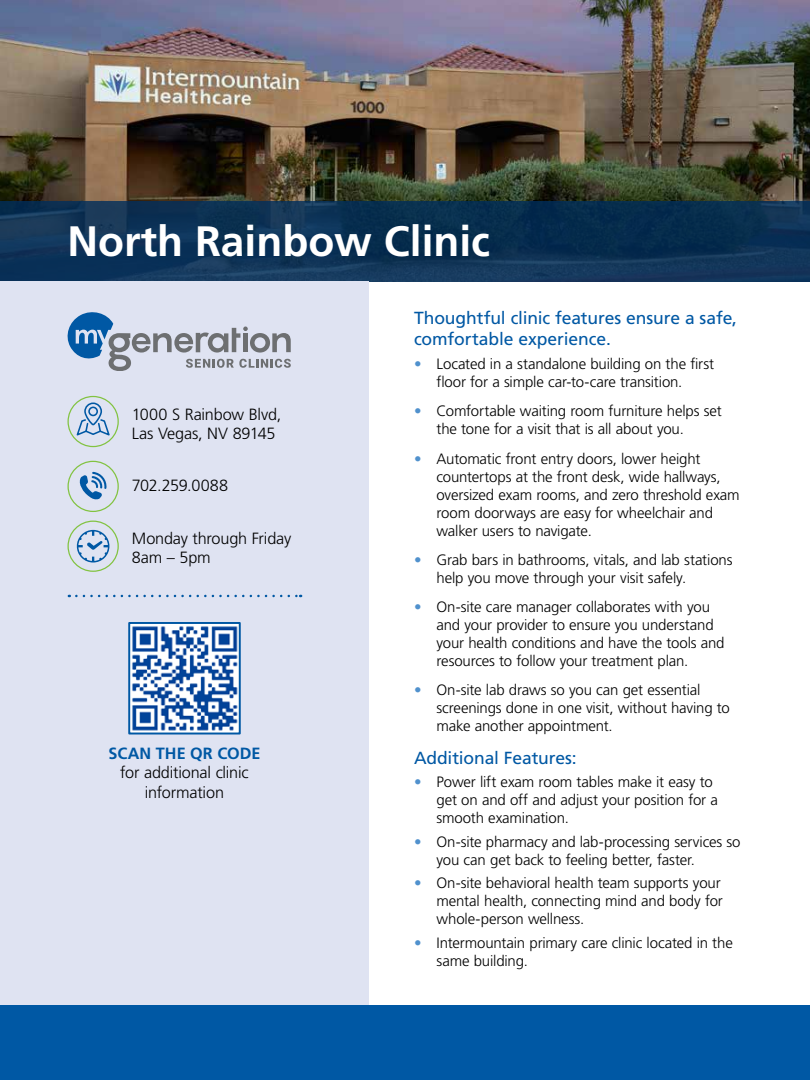
<style>
.page{position:relative;width:810px;height:1080px;background:#fff}
.page>*{position:absolute;margin:0;border:0;box-sizing:border-box;transform-origin:0 0}
.t1{font:700 42.5px "Frutiger LT Std";color:#fff}
.t2{font:17.5px/21px "Frutiger LT Std";letter-spacing:-.005em;color:#0058a4}
.t3{font:300 16.25px/18.8px "Frutiger LT Std";letter-spacing:-.01em;color:#000}
.t4{font:700 16.25px "Frutiger LT Std";color:#0058a4}
.t5{font:300 16.25px "Frutiger LT Std";letter-spacing:-.03em;color:#000}
.t6{font:300 15px/18px "Frutiger LT Std";letter-spacing:-.01em;color:#000}
.s1{font-weight:400;color:#5091cd}
</style>
<div class="page">
<div style="left:0;top:1005px;width:810px;height:75px;background:#0058a4"></div>
<img style="left:0;top:0;width:810px;height:201px">
<svg style="left:0;top:201px;width:810px;height:80px;background:#0c3154"></svg>
<div style="left:0;top:281px;width:369px;height:724px;background:#dfe3f2"></div>
<svg style="left:68px;top:312px;width:223px;height:59px"></svg>
<img style="left:131px;top:625px;width:107px;height:106px">
<div style="left:128px;top:622px;width:113px;height:112px;border:2px solid #0058a4"></div>
<svg style="left:75px;top:402px;width:36px;height:34px"></svg>
<svg style="left:75px;top:530px;width:35px;height:33px"></svg>
<div style="left:67px;top:396px;width:52px;height:51px;border:1px solid #82c341;border-radius:50%"></div>
<div style="left:67px;top:461px;width:52px;height:51px;border:1px solid #82c341;border-radius:50%"></div>
<div style="left:67px;top:521px;width:52px;height:51px;border:1px solid #82c341;border-radius:50%"></div>
<svg style="left:76px;top:595px;width:225px;height:2px"></svg>
<svg style="left:80px;top:472px;width:27px;height:28px"></svg>
<h1 class="t1" style="left:68px;top:216px;width:424px">North Rainbow Clinic</h1>
<p class="t3" style="left:132px;top:405px;width:151px">1000 S Rainbow Blvd,<br>Las Vegas, NV 89145</p>
<p class="t5" style="left:132px;top:476px;width:98px">702.259.0088</p>
<p class="t3" style="left:132px;top:529px;width:161px">Monday through Friday<br>8am – 5pm</p>
<p class="t4" style="left:108px;top:743px;width:154px">SCAN THE QR CODE</p>
<p class="t3" style="left:120px;top:763px;width:130px;line-height:19.5px;text-align:center">for additional clinic information</p>
<p class="t2" style="left:414px;top:308px;width:325px">Thoughtful clinic features ensure a safe, comfortable experience.</p>
<p class="t6" style="left:437px;top:355px;width:279px;text-indent:-22px"><span class="s1">•</span> Located in a standalone building on the first floor for a simple car-to-care transition.</p>
<p class="t6" style="left:437px;top:402px;width:287px;text-indent:-22px"><span class="s1">•</span> Comfortable waiting room furniture helps set the tone for a visit that is all about you.</p>
<p class="t6" style="left:437px;top:450px;width:305px;text-indent:-22px"><span class="s1">•</span> Automatic front entry doors, lower height countertops at the front desk, wide hallways, oversized exam rooms, and zero threshold exam room doorways are easy for wheelchair and walker users to navigate.</p>
<p class="t6" style="left:437px;top:551px;width:298px;text-indent:-22px"><span class="s1">•</span> Grab bars in bathrooms, vitals, and lab stations help you move through your visit safely.</p>
<p class="t6" style="left:437px;top:598px;width:290px;text-indent:-22px"><span class="s1">•</span> On-site care manager collaborates with you and your provider to ensure you understand your health conditions and have the tools and resources to follow your treatment plan.</p>
<p class="t6" style="left:437px;top:681px;width:295px;text-indent:-22px"><span class="s1">•</span> On-site lab draws so you can get essential screenings done in one visit, without having to make another appointment.</p>
<p class="t2" style="left:414px;top:747px;width:164px">Additional Features:</p>
<p class="t6" style="left:437px;top:773px;width:283px;text-indent:-22px"><span class="s1">•</span> Power lift exam room tables make it easy to get on and off and adjust your position for a smooth examination.</p>
<p class="t6" style="left:437px;top:833px;width:306px;text-indent:-22px"><span class="s1">•</span> On-site pharmacy and lab-processing services so you can get back to feeling better, faster.</p>
<p class="t6" style="left:437px;top:874px;width:288px;text-indent:-22px"><span class="s1">•</span> On-site behavioral health team supports your mental health, connecting mind and body for whole-person wellness.</p>
<p class="t6" style="left:437px;top:934px;width:298px;text-indent:-22px"><span class="s1">•</span> Intermountain primary care clinic located in the same building.</p>
</div>
